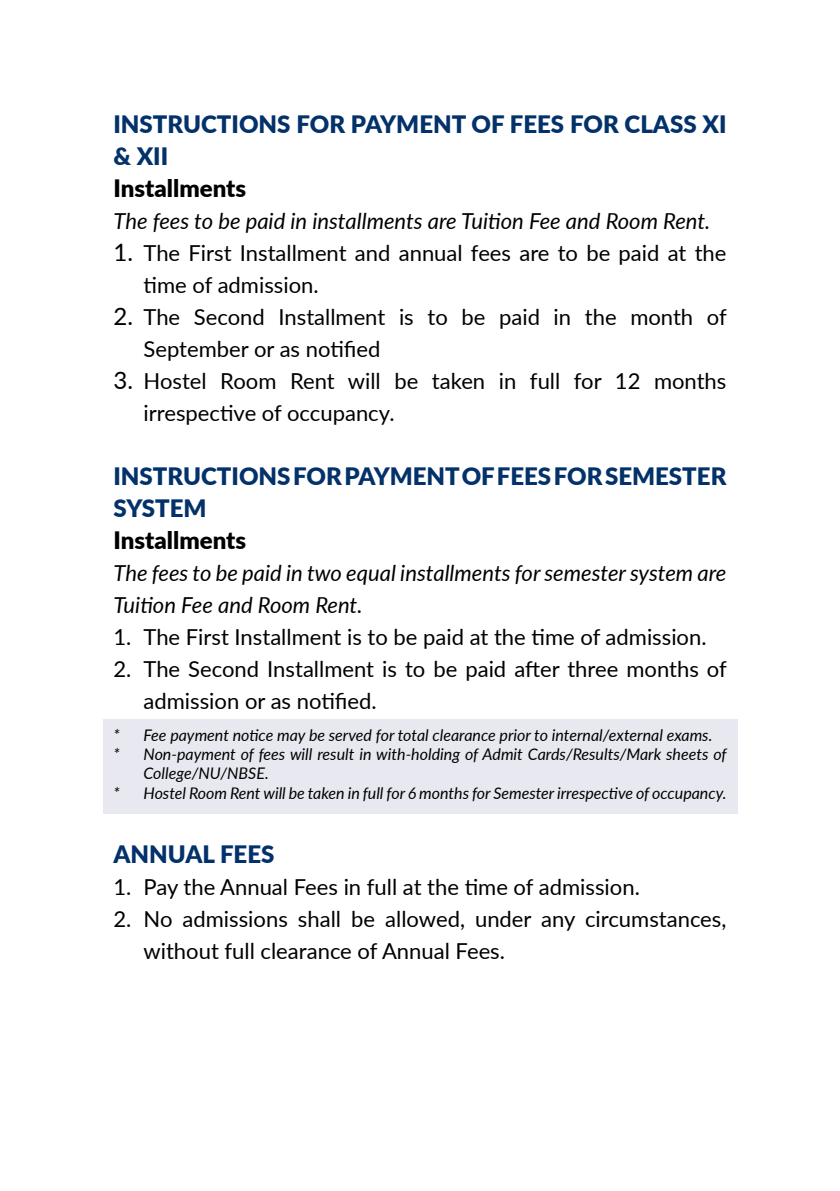
<style>
.page{position:relative;width:840px;height:1191px;background:#fff}
.page>*{position:absolute;margin:0;border:0;box-sizing:border-box;transform-origin:0 0}
.t1{font:900 24px/32px "Lato";color:#03316a}
.t2{font:900 24px "Lato";color:#000}
.t3{font:22px/32px "Lato";color:#000}
.t4{font:italic 22px/32px "Lato";color:#000}
.t5{font:italic 16px "Lato";color:#000}
.s1{font-size:24px}
</style>
<div class="page">
<div style="left:103px;top:719px;width:633px;height:94px;background:#e8e9f0"></div>
<p class="t1" style="left:113px;top:107px;width:614px">INSTRUCTIONS FOR PAYMENT OF FEES FOR CLASS XI &amp; XII</p>
<p class="t2" style="left:113px;top:170px;width:134px">Installments</p>
<p class="t4" style="left:113px;top:204px;width:598px">The fees to be paid in installments are Tuition Fee and Room Rent.</p>
<p class="t3" style="left:143px;top:236px;width:584px;text-indent:-30px"><span class="s1">1.</span> The First Installment and annual fees are to be paid at the time of admission.</p>
<p class="t3" style="left:143px;top:300px;width:584px;text-indent:-30px"><span class="s1">2.</span> The Second Installment is to be paid in the month of<br>September or as notified</p>
<p class="t3" style="left:143px;top:364px;width:584px;text-indent:-30px"><span class="s1">3.</span> Hostel Room Rent will be taken in full for 12 months irrespective of occupancy.</p>
<p class="t1" style="left:113px;top:459px;width:614px">INSTRUCTIONS FOR PAYMENT OF FEES FOR SEMESTER<br>SYSTEM</p>
<p class="t2" style="left:113px;top:522px;width:134px">Installments</p>
<p class="t4" style="left:113px;top:556px;width:614px">The fees to be paid in two equal installments for semester system are<br>Tuition Fee and Room Rent.</p>
<p class="t3" style="left:113px;top:620px;width:594px">1. The First Installment is to be paid at the time of admission.</p>
<p class="t3" style="left:143px;top:652px;width:584px;text-indent:-30px">2. The Second Installment is to be paid after three months of admission or as notified.</p>
<p class="t5" style="left:113px;top:723px;width:600px">* Fee payment notice may be served for total clearance prior to internal/external exams.</p>
<p class="t5" style="left:113px;top:743px;width:614px">* Non-payment of fees will result in with-holding of Admit Cards/Results/Mark sheets of</p>
<p class="t5" style="left:143px;top:762px;width:127px">College/NU/NBSE.</p>
<p class="t5" style="left:113px;top:781px;width:614px">* Hostel Room Rent will be taken in full for 6 months for Semester irrespective of occupancy.</p>
<p class="t1" style="left:113px;top:836px;width:162px">ANNUAL FEES</p>
<p class="t3" style="left:113px;top:869px;width:527px">1. Pay the Annual Fees in full at the time of admission.</p>
<p class="t3" style="left:143px;top:901px;width:584px;text-indent:-30px">2. No admissions shall be allowed, under any circumstances, without full clearance of Annual Fees.</p>
</div>
